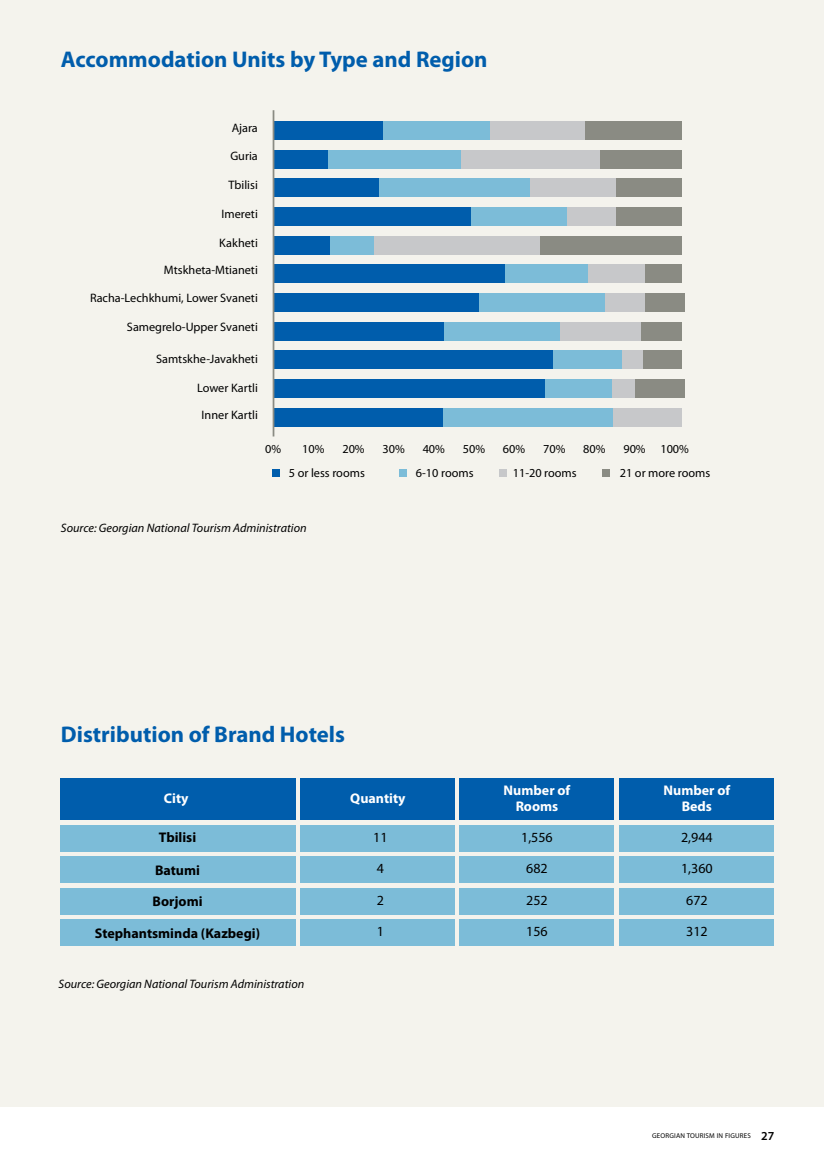
<style>
.page{position:relative;width:824px;height:1166px;background:#fff}
.page>*{position:absolute;margin:0;border:0;box-sizing:border-box;transform-origin:0 0}
.t1{font:700 22.75px "Myriad Pro";color:#005dac}
.t2{font:700 14px "Myriad Pro";color:#000}
.t3{font:700 14px/16.8px "Myriad Pro";color:#fff;text-align:center}
.t4{font:14px "Myriad Pro";color:#000}
.t5{font:12.25px "Myriad Pro";color:#000}
.t6{font:italic 12.25px "Myriad Pro";color:#000}
.t7{font:7px "Myriad Pro";letter-spacing:.025em;color:#000}
.s1{font-weight:600;font-size:12.25px}
</style>
<div class="page">
<div style="left:0;top:0;width:823px;height:1106px;background:#f4f3ed"></div>
<div style="left:273px;top:178px;width:107px;height:19px;background:#005dac"></div>
<div style="left:529px;top:178px;width:89px;height:19px;background:#c7c8ca"></div>
<div style="left:379px;top:178px;width:150px;height:19px;background:#7cbcd8"></div>
<div style="left:273px;top:350px;width:280px;height:19px;background:#005dac"></div>
<div style="left:621px;top:350px;width:22px;height:19px;background:#c7c8ca"></div>
<div style="left:553px;top:350px;width:69px;height:19px;background:#7cbcd8"></div>
<div style="left:273px;top:408px;width:170px;height:18px;background:#005dac"></div>
<div style="left:611px;top:408px;width:70px;height:18px;background:#c7c8ca"></div>
<div style="left:443px;top:408px;width:170px;height:18px;background:#7cbcd8"></div>
<div style="left:274px;top:379px;width:271px;height:19px;background:#005dac"></div>
<div style="left:545px;top:379px;width:68px;height:19px;background:#7cbcd8"></div>
<div style="left:274px;top:150px;width:54px;height:19px;background:#005dac"></div>
<div style="left:460px;top:150px;width:140px;height:19px;background:#c7c8ca"></div>
<div style="left:328px;top:150px;width:132px;height:19px;background:#7cbcd8"></div>
<div style="left:600px;top:150px;width:82px;height:19px;background:#8a8b83"></div>
<div style="left:616px;top:178px;width:66px;height:19px;background:#8a8b83"></div>
<div style="left:273px;top:207px;width:199px;height:19px;background:#005dac"></div>
<div style="left:566px;top:207px;width:50px;height:19px;background:#c7c8ca"></div>
<div style="left:472px;top:207px;width:94px;height:19px;background:#7cbcd8"></div>
<div style="left:616px;top:207px;width:66px;height:19px;background:#8a8b83"></div>
<div style="left:273px;top:264px;width:233px;height:19px;background:#005dac"></div>
<div style="left:586px;top:264px;width:60px;height:19px;background:#c7c8ca"></div>
<div style="left:504px;top:264px;width:83px;height:19px;background:#7cbcd8"></div>
<div style="left:645px;top:264px;width:37px;height:19px;background:#8a8b83"></div>
<div style="left:274px;top:293px;width:205px;height:19px;background:#005dac"></div>
<div style="left:603px;top:293px;width:45px;height:19px;background:#c7c8ca"></div>
<div style="left:612px;top:379px;width:24px;height:19px;background:#c7c8ca"></div>
<div style="left:479px;top:293px;width:125px;height:19px;background:#7cbcd8"></div>
<div style="left:645px;top:293px;width:39px;height:19px;background:#8a8b83"></div>
<div style="left:635px;top:379px;width:49px;height:19px;background:#8a8b83"></div>
<div style="left:274px;top:322px;width:170px;height:18px;background:#005dac"></div>
<div style="left:558px;top:322px;width:85px;height:18px;background:#c7c8ca"></div>
<div style="left:444px;top:322px;width:115px;height:18px;background:#7cbcd8"></div>
<div style="left:641px;top:322px;width:41px;height:18px;background:#8a8b83"></div>
<div style="left:643px;top:350px;width:39px;height:19px;background:#8a8b83"></div>
<div style="left:273px;top:121px;width:110px;height:19px;background:#005dac"></div>
<div style="left:383px;top:121px;width:107px;height:19px;background:#7cbcd8"></div>
<div style="left:490px;top:121px;width:96px;height:19px;background:#c7c8ca"></div>
<div style="left:585px;top:121px;width:97px;height:19px;background:#8a8b83"></div>
<div style="left:273px;top:236px;width:58px;height:19px;background:#005dac"></div>
<div style="left:374px;top:236px;width:167px;height:19px;background:#c7c8ca"></div>
<div style="left:331px;top:236px;width:43px;height:19px;background:#7cbcd8"></div>
<div style="left:540px;top:236px;width:142px;height:19px;background:#8a8b83"></div>
<div style="left:271px;top:469px;width:8px;height:8px;background:#005dac"></div>
<div style="left:398px;top:469px;width:8px;height:8px;background:#7cbcd8"></div>
<div style="left:499px;top:469px;width:8px;height:8px;background:#c7c8ca"></div>
<div style="left:602px;top:469px;width:8px;height:8px;background:#8a8b83"></div>
<hr style="left:272px;top:110px;width:2px;height:326px;background:#8a8b83">
<div style="left:300px;top:778px;width:154px;height:42px;background:#005dac"></div>
<div style="left:459px;top:778px;width:155px;height:42px;background:#005dac"></div>
<div style="left:619px;top:778px;width:154px;height:42px;background:#005dac"></div>
<div style="left:60px;top:778px;width:235px;height:42px;background:#005dac"></div>
<div style="left:300px;top:824px;width:154px;height:27px;background:#7cbcd8"></div>
<div style="left:300px;top:856px;width:154px;height:27px;background:#7cbcd8"></div>
<div style="left:300px;top:887px;width:154px;height:27px;background:#7cbcd8"></div>
<div style="left:300px;top:919px;width:154px;height:27px;background:#7cbcd8"></div>
<div style="left:459px;top:824px;width:155px;height:27px;background:#7cbcd8"></div>
<div style="left:459px;top:856px;width:155px;height:27px;background:#7cbcd8"></div>
<div style="left:459px;top:887px;width:155px;height:27px;background:#7cbcd8"></div>
<div style="left:459px;top:919px;width:155px;height:27px;background:#7cbcd8"></div>
<div style="left:619px;top:824px;width:154px;height:27px;background:#7cbcd8"></div>
<div style="left:619px;top:856px;width:154px;height:27px;background:#7cbcd8"></div>
<div style="left:619px;top:887px;width:154px;height:27px;background:#7cbcd8"></div>
<div style="left:619px;top:919px;width:154px;height:27px;background:#7cbcd8"></div>
<div style="left:60px;top:824px;width:235px;height:27px;background:#7cbcd8"></div>
<div style="left:60px;top:856px;width:235px;height:27px;background:#7cbcd8"></div>
<div style="left:60px;top:887px;width:235px;height:27px;background:#7cbcd8"></div>
<div style="left:60px;top:919px;width:235px;height:27px;background:#7cbcd8"></div>
<h1 class="t1" style="left:61px;top:44px;width:428px">Accommodation Units by Type and Region</h1>
<p class="t5" style="left:232px;top:120px;width:28px">Ajara</p>
<p class="t5" style="left:230px;top:149px;width:29px">Guria</p>
<p class="t5" style="left:228px;top:177px;width:31px">Tbilisi</p>
<p class="t5" style="left:221px;top:207px;width:38px">Imereti</p>
<p class="t5" style="left:219px;top:235px;width:40px">Kakheti</p>
<p class="t5" style="left:164px;top:263px;width:95px">Mtskheta-Mtianeti</p>
<p class="t5" style="left:90px;top:290px;width:169px">Racha-Lechkhumi, Lower Svaneti</p>
<p class="t5" style="left:127px;top:320px;width:132px">Samegrelo-Upper Svaneti</p>
<p class="t5" style="left:156px;top:351px;width:103px">Samtskhe-Javakheti</p>
<p class="t5" style="left:197px;top:381px;width:62px">Lower Kartli</p>
<p class="t5" style="left:201px;top:408px;width:58px">Inner Kartli</p>
<p class="t5" style="left:265px;top:441px;width:17px">0%</p>
<p class="t5" style="left:302px;top:441px;width:24px">10%</p>
<p class="t5" style="left:342px;top:441px;width:24px">20%</p>
<p class="t5" style="left:382px;top:441px;width:24px">30%</p>
<p class="t5" style="left:422px;top:441px;width:24px">40%</p>
<p class="t5" style="left:463px;top:441px;width:24px">50%</p>
<p class="t5" style="left:503px;top:441px;width:24px">60%</p>
<p class="t5" style="left:543px;top:441px;width:24px">70%</p>
<p class="t5" style="left:583px;top:441px;width:24px">80%</p>
<p class="t5" style="left:623px;top:441px;width:67px">90% 100%</p>
<p class="t5" style="left:289px;top:465px;width:77px">5 or less rooms</p>
<p class="t5" style="left:416px;top:465px;width:59px">6-10 rooms</p>
<p class="t5" style="left:512px;top:465px;width:65px">11-20 rooms</p>
<p class="t5" style="left:619px;top:465px;width:92px">21 or more rooms</p>
<p class="t6" style="left:61px;top:521px;width:247px">Source: Georgian National Tourism Administration</p>
<h1 class="t1" style="left:61px;top:719px;width:285px">Distribution of Brand Hotels</h1>
<p class="t3" style="left:164px;top:790px;width:26px">City</p>
<p class="t2" style="left:159px;top:828px;width:39px">Tbilisi</p>
<p class="t2" style="left:155px;top:861px;width:46px">Batumi</p>
<p class="t2" style="left:152px;top:892px;width:51px">Borjomi</p>
<p class="t2" style="left:95px;top:924px;width:167px">Stephantsminda (Kazbegi)</p>
<p class="t6" style="left:58px;top:976px;width:247px">Source: Georgian National Tourism Administration</p>
<p class="t3" style="left:350px;top:790px;width:57px">Quantity</p>
<p class="t3" style="left:503px;top:781px;width:68px">Number of<br>Rooms</p>
<p class="t3" style="left:663px;top:781px;width:68px">Number of<br>Beds</p>
<p class="t4" style="left:521px;top:828px;width:33px">1,556</p>
<p class="t4" style="left:681px;top:828px;width:33px">2,944</p>
<p class="t4" style="left:526px;top:860px;width:23px">682</p>
<p class="t4" style="left:681px;top:860px;width:33px">1,360</p>
<p class="t4" style="left:526px;top:891px;width:23px">252</p>
<p class="t4" style="left:686px;top:891px;width:23px">672</p>
<p class="t4" style="left:526px;top:923px;width:23px">156</p>
<p class="t4" style="left:686px;top:923px;width:23px">312</p>
<p class="t4" style="left:373px;top:828px;width:16px">11</p>
<p class="t4" style="left:377px;top:860px;width:9px">4</p>
<p class="t4" style="left:377px;top:891px;width:9px">2</p>
<p class="t4" style="left:377px;top:923px;width:9px">1</p>
<p class="t7" style="left:652px;top:1131px;width:124px">GEORGIAN TOURISM IN FIGURES <span class="s1">27</span></p>
</div>
